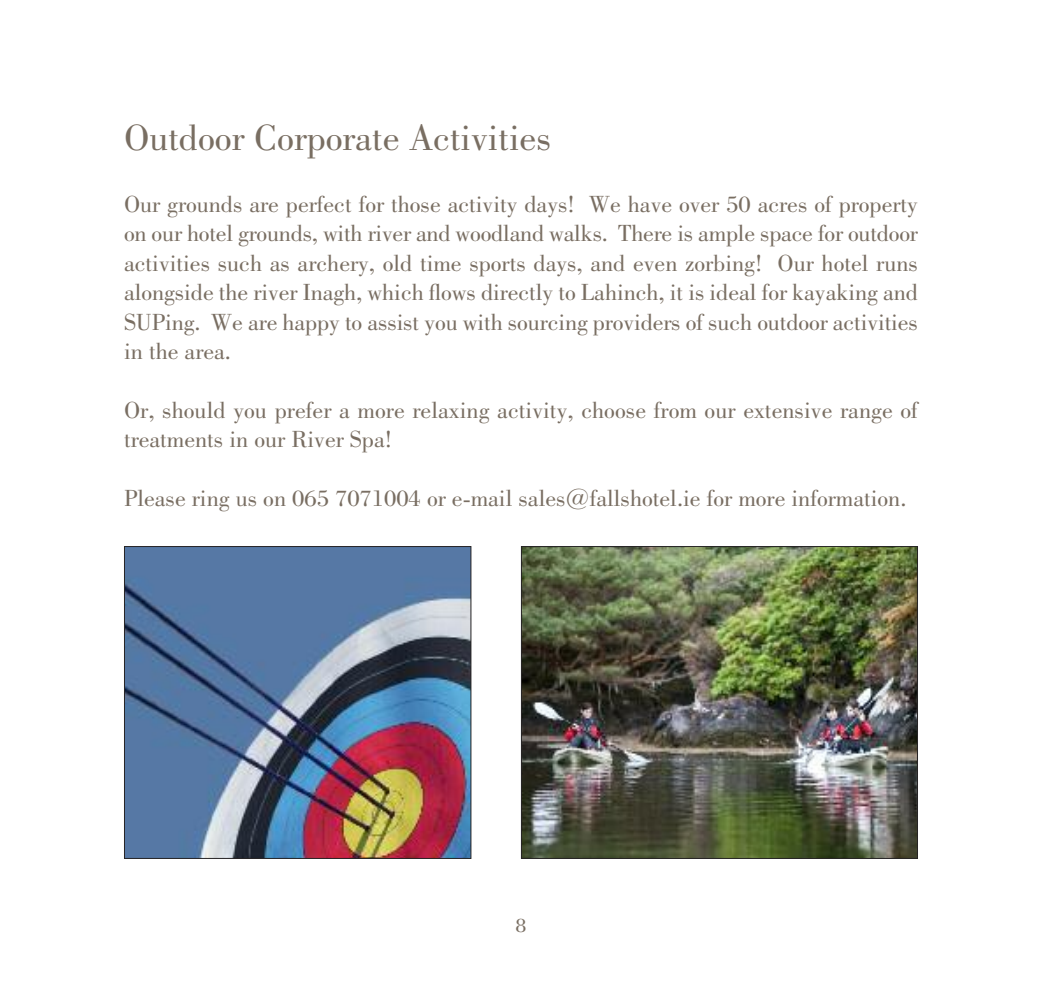
<style>
.page{position:relative;width:1042px;height:983px;background:#fff}
.page>*{position:absolute;margin:0;border:0;box-sizing:border-box;transform-origin:0 0}
.t1{font:38.5px "Bodoni BT";color:#796e62}
.t2{font:24.5px/29.4px "Bodoni BT";color:#796e62;text-align:justify}
.t3{font:21px "Bodoni BT";color:#796e62}
</style>
<div class="page">
<img style="left:126px;top:548px;width:343px;height:308px">
<div style="left:124px;top:546px;width:347px;height:312px;border:1px solid #272526"></div>
<img style="left:523px;top:548px;width:393px;height:308px">
<div style="left:521px;top:546px;width:397px;height:312px;border:1px solid #272526"></div>
<h1 class="t1" style="left:124px;top:113px;width:429px">Outdoor Corporate Activities</h1>
<p class="t2" style="left:124px;top:189px;width:795px">Our grounds are perfect for those activity days! We have over 50 acres of property on our hotel grounds, with river and woodland walks. There is ample space for outdoor activities such as archery, old time sports days, and even zorbing! Our hotel runs alongside the river Inagh, which flows directly to Lahinch, it is ideal for kayaking and SUPing. We are happy to assist you with sourcing providers of such outdoor activities in the area.</p>
<p class="t2" style="left:124px;top:394px;width:795px">Or, should you prefer a more relaxing activity, choose from our extensive range of treatments in our River Spa!</p>
<p class="t2" style="left:124px;top:483px;width:784px">Please ring us on 065 7071004 or e-mail sales@fallshotel.ie for more information.</p>
<p class="t3" style="left:516px;top:912px;width:12px">8</p>
</div>
